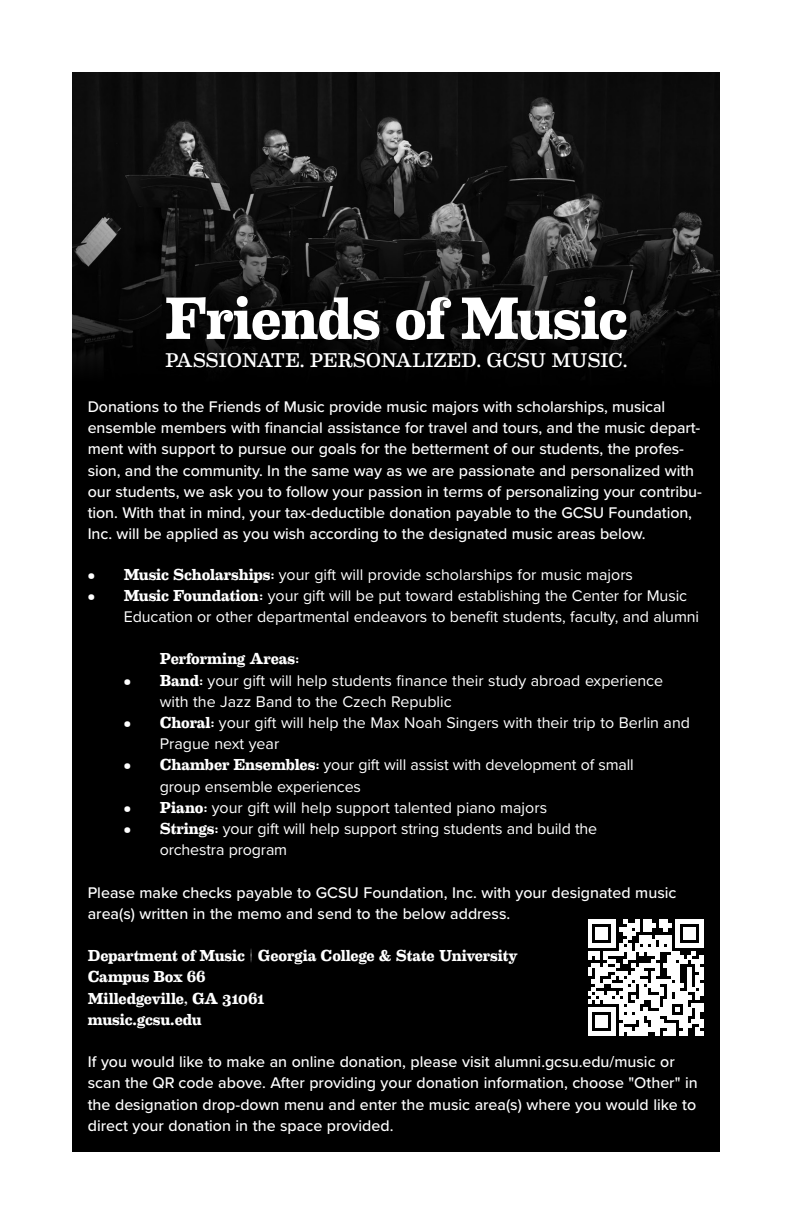
<style>
.page{position:relative;width:792px;height:1224px;background:#fff}
.page>*{position:absolute;margin:0;border:0;box-sizing:border-box;transform-origin:0 0}
.t1{font:700 60px "Eames Century Modern";letter-spacing:-.015em;color:#fff}
.t2{font:20px "Eames Century Modern";letter-spacing:-.02em;color:#fff}
.t3{font:500 16px/21.2px "Proxima Nova";letter-spacing:-.005em;color:#fff}
.t4{font:16px/21.2px "Proxima Nova";letter-spacing:-.005em;color:#fff}
.t5{font:700 16px "Eames Century Modern";letter-spacing:-.005em;color:#fff}
.s1{font-family:"Eames Century Modern";font-weight:700}
</style>
<div class="page">
<img style="left:72px;top:72px;width:648px;height:1080px">
<svg style="left:588px;top:920px;width:116px;height:116px"></svg>
<p class="t1" style="left:165px;top:273px;width:465px">Friends of Music</p>
<p class="t2" style="left:165px;top:345px;width:464px">PASSIONATE. PERSONALIZED. GCSU MUSIC.</p>
<p class="t3" style="left:88px;top:396px;width:616px">Donations to the Friends of Music provide music majors with scholarships, musical ensemble members with financial assistance for travel and tours, and the music depart&shy;ment with support to pursue our goals for the betterment of our students, the profes&shy;sion, and the community. In the same way as we are passionate and personalized with our students, we ask you to follow your passion in terms of personalizing your contribu&shy;tion. With that in mind, your tax-deductible donation payable to the GCSU Foundation, Inc. will be applied as you wish according to the designated music areas below.</p>
<p class="t4" style="left:88px;top:563px;width:547px"><span class="s1">• Music Scholarships:</span> your gift will provide scholarships for music majors</p>
<p class="t4" style="left:124px;top:584px;width:577px;text-indent:-36px"><span class="s1">• Music Foundation:</span> your gift will be put toward establishing the Center for Music<br>Education or other departmental endeavors to benefit students, faculty, and alumni</p>
<p class="t5" style="left:160px;top:647px;width:141px">Performing Areas:</p>
<p class="t4" style="left:124px;top:669px;width:541px"><span class="s1">• Band:</span> your gift will help students finance their study abroad experience</p>
<p class="t4" style="left:160px;top:690px;width:293px">with the Jazz Band to the Czech Republic</p>
<p class="t4" style="left:160px;top:711px;width:532px;text-indent:-36px"><span class="s1">• Choral:</span> your gift will help the Max Noah Singers with their trip to Berlin and<br>Prague next year</p>
<p class="t4" style="left:124px;top:754px;width:512px"><span class="s1">• Chamber Ensembles:</span> your gift will assist with development of small</p>
<p class="t4" style="left:160px;top:775px;width:203px">group ensemble experiences</p>
<p class="t4" style="left:124px;top:796px;width:425px"><span class="s1">• Piano:</span> your gift will help support talented piano majors</p>
<p class="t4" style="left:124px;top:817px;width:475px"><span class="s1">• Strings:</span> your gift will help support string students and build the</p>
<p class="t4" style="left:160px;top:839px;width:129px">orchestra program</p>
<p class="t3" style="left:88px;top:881px;width:590px">Please make checks payable to GCSU Foundation, Inc. with your designated music</p>
<p class="t3" style="left:88px;top:902px;width:424px">area(s) written in the memo and send to the below address.</p>
<p class="t5" style="left:88px;top:944px;width:431px">Department of Music | Georgia College &amp; State University</p>
<p class="t5" style="left:88px;top:965px;width:120px">Campus Box 66</p>
<p class="t5" style="left:88px;top:986px;width:178px">Milledgeville, GA 31061</p>
<p class="t5" style="left:88px;top:1007px;width:116px">music.gcsu.edu</p>
<p class="t3" style="left:88px;top:1051px;width:611px">If you would like to make an online donation, please visit alumni.gcsu.edu/music or scan the QR code above. After providing your donation information, choose "Other" in the designation drop-down menu and enter the music area(s) where you would like to direct your donation in the space provided.</p>
</div>
